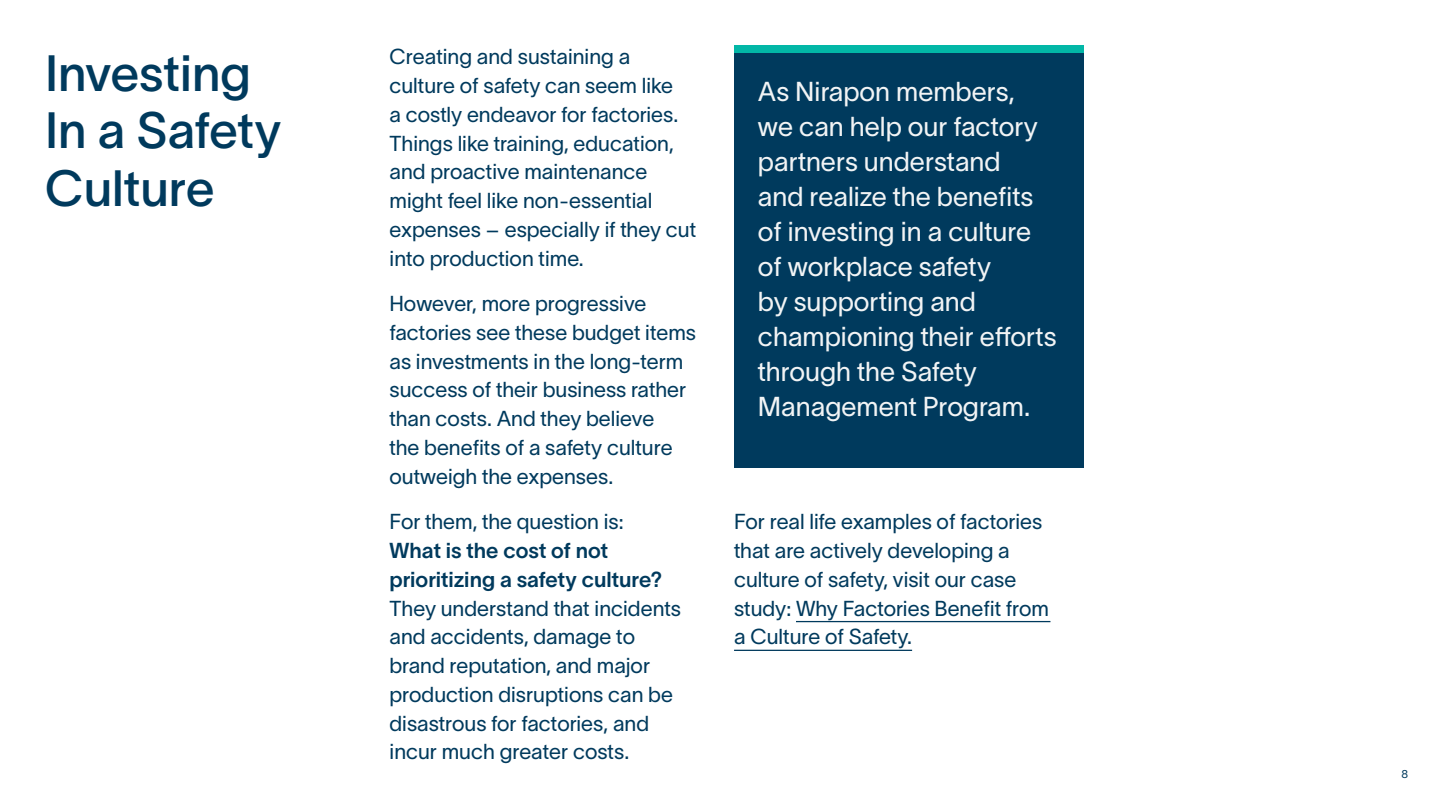
<style>
.page{position:relative;width:1440px;height:810px;background:#fff}
.page>*{position:absolute;margin:0;border:0;box-sizing:border-box;transform-origin:0 0}
.t1{font:50px/57.5px "TWK Lausanne";color:#003a5d}
.t2{font:26.88px/35px "TWK Lausanne";color:#f2f4f5}
.Body{font:21.25px/28.8px "TWK Lausanne";color:#003a5d}
.t3{font:11.25px "TWK Lausanne";color:#003a5d}
.s1{font-style:inherit}
</style>
<div class="page">
<hr style="left:796px;top:621px;width:254px;height:1px;background:#003a5d">
<hr style="left:734px;top:650px;width:178px;height:1px;background:#003a5d">
<div style="left:734px;top:45px;width:350px;height:423px;background:#003a5d"></div>
<div style="left:734px;top:45px;width:350px;height:7px;background:#02b7a7"></div>
<h1 class="t1" style="left:45px;top:41px;width:238px">Investing<br>In a Safety<br>Culture</h1>
<p class="Body" style="left:390px;top:41px;width:308px">Creating and sustaining a culture of safety can seem like<br>a costly endeavor for factories.<br>Things like training, education, and proactive maintenance might feel like non-essential expenses – especially if they cut into production time.</p>
<p class="Body" style="left:390px;top:288px;width:308px">However, more progressive factories see these budget items as investments in the long-term success of their business rather than costs. And they believe<br>the benefits of a safety culture outweigh the expenses.</p>
<p class="Body" style="left:390px;top:506px;width:293px">For them, the question is:<br><span class="s1">What is the cost of not prioritizing a safety culture?<br></span>They understand that incidents and accidents, damage to brand reputation, and major production disruptions can be disastrous for factories, and incur much greater costs.</p>
<p class="Body" style="left:734px;top:506px;width:316px">For real life examples of factories that are actively developing a culture of safety, visit our case study: Why Factories Benefit from a Culture of Safety.</p>
<h2 class="t2" style="left:758px;top:72px;width:300px">As Nirapon members, we can help our factory partners understand<br>and realize the benefits of investing in a culture of workplace safety<br>by supporting and championing their efforts through the Safety<br>Management Program.</h2>
<p class="t3" style="left:1402px;top:766px;width:8px">8</p>
</div>
